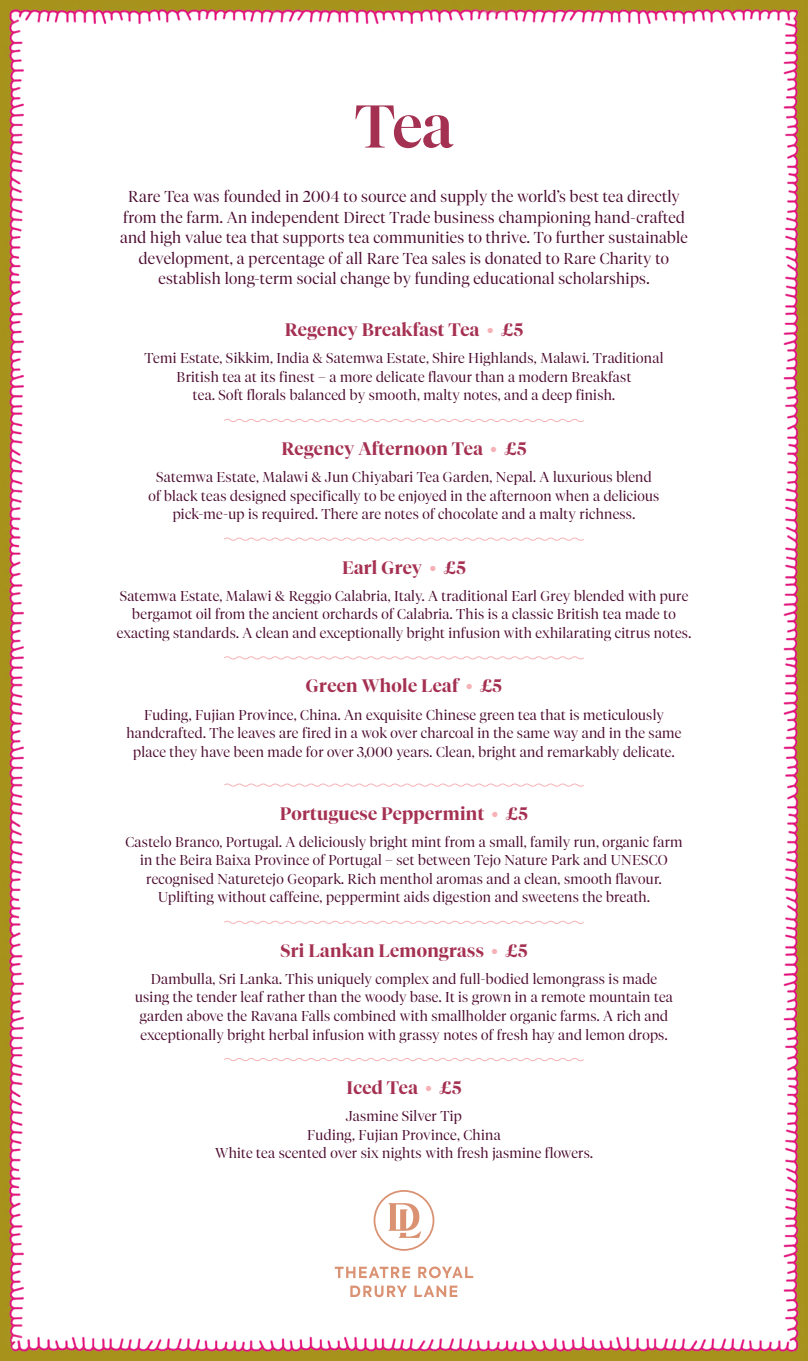
<style>
.page{position:relative;width:808px;height:1361px;background:#fff}
.page>*{position:absolute;margin:0;border:0;box-sizing:border-box;transform-origin:0 0}
.t1{font:500 60px "Tiempos Fine";color:#a53152}
.t2{font:600 18px "Tiempos Fine";letter-spacing:.02em;color:#a53152}
.t3{font:300 15.75px/20.4px "Tiempos Fine";letter-spacing:.02em;color:#4b0b2f;text-align:center}
.t4{font:300 14.25px/18.6px "Tiempos Fine";letter-spacing:.02em;color:#4b0b2f;text-align:center}
.s1{color:#f6b2b6}
</style>
<div class="page">
<img style="left:0;top:0;width:808px;height:1361px">
<svg style="left:335px;top:1190px;width:138px;height:107px"></svg>
<svg style="left:223px;top:418px;width:362px;height:5px"></svg>
<svg style="left:223px;top:536px;width:362px;height:6px"></svg>
<svg style="left:223px;top:655px;width:362px;height:5px"></svg>
<svg style="left:223px;top:782px;width:362px;height:5px"></svg>
<svg style="left:223px;top:920px;width:362px;height:5px"></svg>
<svg style="left:223px;top:1057px;width:362px;height:5px"></svg>
<h1 class="t1" style="left:355px;top:90px;width:100px">Tea</h1>
<p class="t3" style="left:120px;top:186px;width:569px">Rare Tea was founded in 2004 to source and supply the world’s best tea directly from the farm. An independent Direct Trade business championing hand-crafted and high value tea that supports tea communities to thrive. To further sustainable development, a percentage of all Rare Tea sales is donated to Rare Charity to establish long-term social change by funding educational scholarships.</p>
<p class="t2" style="left:285px;top:319px;width:240px">Regency Breakfast Tea <span class="s1">•</span> £5</p>
<p class="t4" style="left:144px;top:349px;width:520px">Temi Estate, Sikkim, India &amp; Satemwa Estate, Shire Highlands, Malawi. Traditional<br>British tea at its finest – a more delicate flavour than a modern Breakfast<br>tea. Soft florals balanced by smooth, malty notes, and a deep finish.</p>
<p class="t2" style="left:281px;top:438px;width:247px">Regency Afternoon Tea <span class="s1">•</span> £5</p>
<p class="t4" style="left:149px;top:467px;width:512px">Satemwa Estate, Malawi &amp; Jun Chiyabari Tea Garden, Nepal. A luxurious blend of black teas designed specifically to be enjoyed in the afternoon when a delicious pick-me-up is required. There are notes of chocolate and a malty richness.</p>
<p class="t2" style="left:342px;top:556px;width:125px">Earl Grey <span class="s1">•</span> £5</p>
<p class="t4" style="left:117px;top:586px;width:576px">Satemwa Estate, Malawi &amp; Reggio Calabria, Italy. A traditional Earl Grey blended with pure bergamot oil from the ancient orchards of Calabria. This is a classic British tea made to exacting standards. A clean and exceptionally bright infusion with exhilarating citrus notes.</p>
<p class="t2" style="left:306px;top:675px;width:198px">Green Whole Leaf <span class="s1">•</span> £5</p>
<p class="t4" style="left:126px;top:705px;width:557px">Fuding, Fujian Province, China. An exquisite Chinese green tea that is meticulously handcrafted. The leaves are fired in a wok over charcoal in the same way and in the same place they have been made for over 3,000 years. Clean, bright and remarkably delicate.</p>
<p class="t2" style="left:280px;top:802px;width:250px">Portuguese Peppermint <span class="s1">•</span> £5</p>
<p class="t4" style="left:125px;top:832px;width:559px">Castelo Branco, Portugal. A deliciously bright mint from a small, family run, organic farm in the Beira Baixa Province of Portugal – set between Tejo Nature Park and UNESCO recognised Naturetejo Geopark. Rich menthol aromas and a clean, smooth flavour.<br>Uplifting without caffeine, peppermint aids digestion and sweetens the breath.</p>
<p class="t2" style="left:280px;top:940px;width:249px">Sri Lankan Lemongrass <span class="s1">•</span> £5</p>
<p class="t4" style="left:135px;top:969px;width:539px">Dambulla, Sri Lanka. This uniquely complex and full-bodied lemongrass is made using the tender leaf rather than the woody base. It is grown in a remote mountain tea garden above the Ravana Falls combined with smallholder organic farms. A rich and exceptionally bright herbal infusion with grassy notes of fresh hay and lemon drops.</p>
<p class="t2" style="left:346px;top:1077px;width:117px">Iced Tea <span class="s1">•</span> £5</p>
<p class="t4" style="left:215px;top:1106px;width:379px">Jasmine Silver Tip<br>Fuding, Fujian Province, China<br>White tea scented over six nights with fresh jasmine flowers.</p>
</div>
